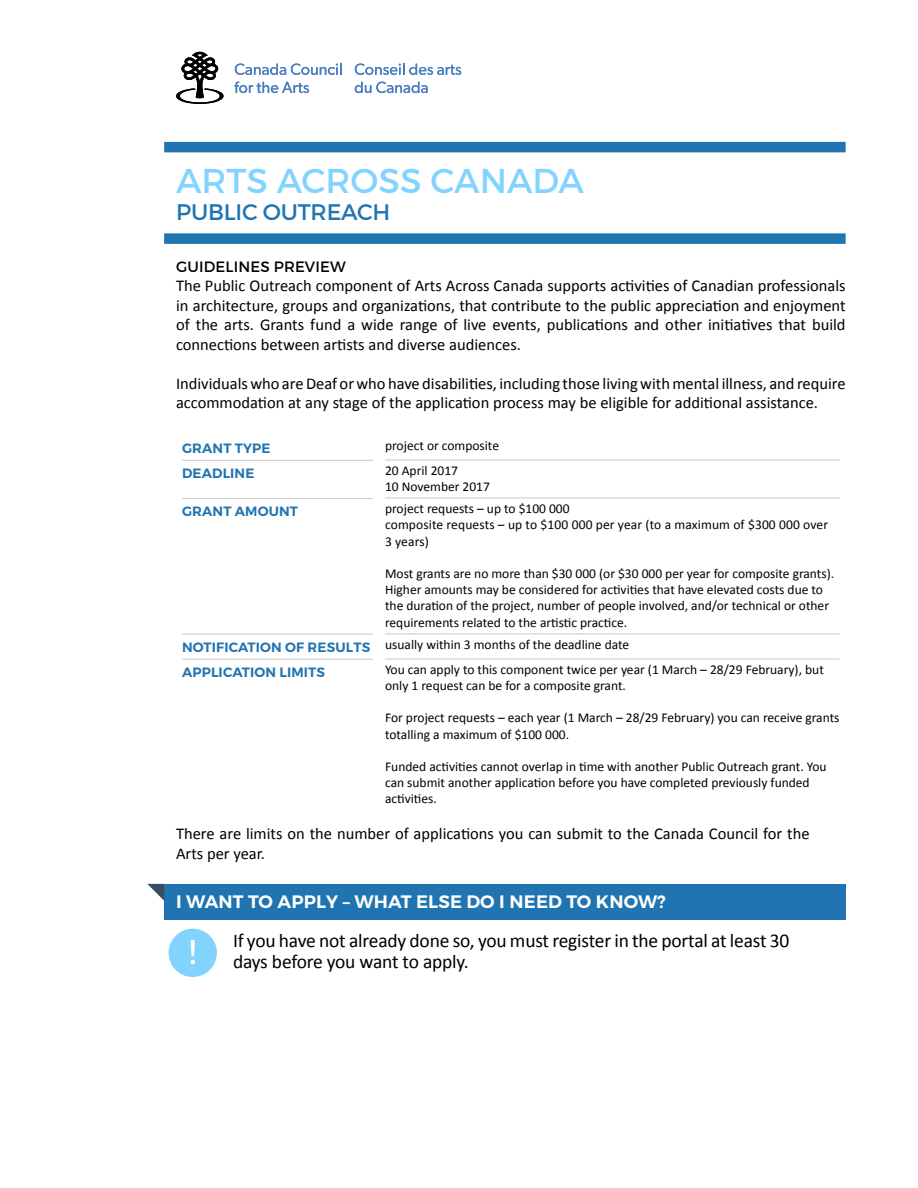
<style>
.page{position:relative;width:918px;height:1188px;background:#fff}
.page>*{position:absolute;margin:0;border:0;box-sizing:border-box;transform-origin:0 0}
.t1{font:34.5px "Montserrat";color:#82d4ff}
.t2{font:34.5px "Montserrat";color:#fff}
.t3{font:22.5px "Montserrat";letter-spacing:-.01em;color:#2074b1}
.t4{font:19.5px/21px "Calibri";letter-spacing:-.01em;color:#000}
.t5{font:600 18px "Montserrat";letter-spacing:.01em;color:#fff}
.t6{font:16.5px/19.5px "Calibri";color:#000}
.t7{font:15px "Montserrat";letter-spacing:.01em;color:#000}
.t8{font:13.5px/16.2px "Calibri";color:#000}
.t9{font:600 13.5px "Montserrat";letter-spacing:.01em;color:#2074b1}
.s1{font-family:"Montserrat";font-weight:600;color:#2074b1}
</style>
<div class="page">
<div style="left:164px;top:142px;width:682px;height:10px;background:#2074b1"></div>
<div style="left:164px;top:233px;width:682px;height:11px;background:#2074b1"></div>
<div style="left:164px;top:884px;width:682px;height:35px;background:#2074b1"></div>
<hr style="left:182px;top:460px;width:191px;height:1px;background:#c7c8ca">
<hr style="left:385px;top:460px;width:455px;height:1px;background:#c7c8ca">
<hr style="left:385px;top:498px;width:455px;height:1px;background:#c7c8ca">
<hr style="left:182px;top:498px;width:191px;height:1px;background:#c7c8ca">
<hr style="left:182px;top:634px;width:191px;height:1px;background:#c7c8ca">
<hr style="left:385px;top:634px;width:455px;height:1px;background:#c7c8ca">
<hr style="left:182px;top:659px;width:191px;height:1px;background:#c7c8ca">
<hr style="left:385px;top:659px;width:455px;height:1px;background:#c7c8ca">
<svg style="left:355px;top:63px;width:106px;height:12px"></svg>
<svg style="left:355px;top:82px;width:73px;height:11px"></svg>
<svg style="left:235px;top:63px;width:107px;height:12px"></svg>
<svg style="left:234px;top:82px;width:75px;height:11px"></svg>
<svg style="left:176px;top:52px;width:48px;height:52px"></svg>
<div style="left:169px;top:929px;width:48px;height:48px;background:#82d4ff;border-radius:50%"></div>
<svg style="left:147px;top:884px;width:17px;height:17px"></svg>
<h1 class="t1" style="left:176px;top:159px;width:410px">ARTS ACROSS CANADA</h1>
<h2 class="t3" style="left:176px;top:198px;width:216px">PUBLIC OUTREACH</h2>
<p class="t7" style="left:176px;top:257px;width:171px">GUIDELINES PREVIEW</p>
<p class="t6" style="left:176px;top:276px;width:671px;text-align:justify">The Public Outreach component of Arts Across Canada supports activities of Canadian professionals in architecture, groups and organizations, that contribute to the public appreciation and enjoyment of the arts. Grants fund a wide range of live events, publications and other initiatives that build connections between artists and diverse audiences.</p>
<p class="t6" style="left:176px;top:373px;width:671px">Individuals who are Deaf or who have disabilities, including those living with mental illness, and require accommodation at any stage of the application process may be eligible for additional assistance.</p>
<p class="t9" style="left:182px;top:440px;width:90px">GRANT TYPE</p>
<p class="t8" style="left:385px;top:437px;width:115px">project or composite</p>
<p class="t9" style="left:182px;top:465px;width:74px">DEADLINE</p>
<p class="t8" style="left:385px;top:462px;width:106px">20 April 2017<br>10 November 2017</p>
<p class="t9" style="left:182px;top:503px;width:117px">GRANT AMOUNT</p>
<p class="t8" style="left:385px;top:501px;width:445px">project requests – up to $100 000<br>composite requests – up to $100 000 per year (to a maximum of $300 000 over<br>3 years)</p>
<p class="t8" style="left:385px;top:565px;width:451px">Most grants are no more than $30 000 (or $30 000 per year for composite grants).<br>Higher amounts may be considered for activities that have elevated costs due to the duration of the project, number of people involved, and/or technical or other requirements related to the artistic practice.</p>
<p class="t8" style="left:182px;top:636px;width:449px"><span class="s1">NOTIFICATION OF RESULTS</span> usually within 3 months of the deadline date</p>
<p class="t9" style="left:182px;top:664px;width:145px">APPLICATION LIMITS</p>
<p class="t8" style="left:385px;top:661px;width:440px">You can apply to this component twice per year (1 March – 28/29 February), but only 1 request can be for a composite grant.</p>
<p class="t8" style="left:385px;top:710px;width:456px">For project requests – each year (1 March – 28/29 February) you can receive grants totalling a maximum of $100 000.</p>
<p class="t8" style="left:385px;top:758px;width:443px">Funded activities cannot overlap in time with another Public Outreach grant. You can submit another application before you have completed previously funded activities.</p>
<p class="t6" style="left:176px;top:824px;width:635px">There are limits on the number of applications you can submit to the Canada Council for the<br>Arts per year.</p>
<h3 class="t5" style="left:176px;top:891px;width:491px">I WANT TO APPLY – WHAT ELSE DO I NEED TO KNOW?</h3>
<h3 class="t4" style="left:233px;top:930px;width:558px">If you have not already done so, you must register in the portal at least 30 days before you want to apply.</h3>
<h1 class="t2" style="left:189px;top:931px;width:9px">!</h1>
</div>
